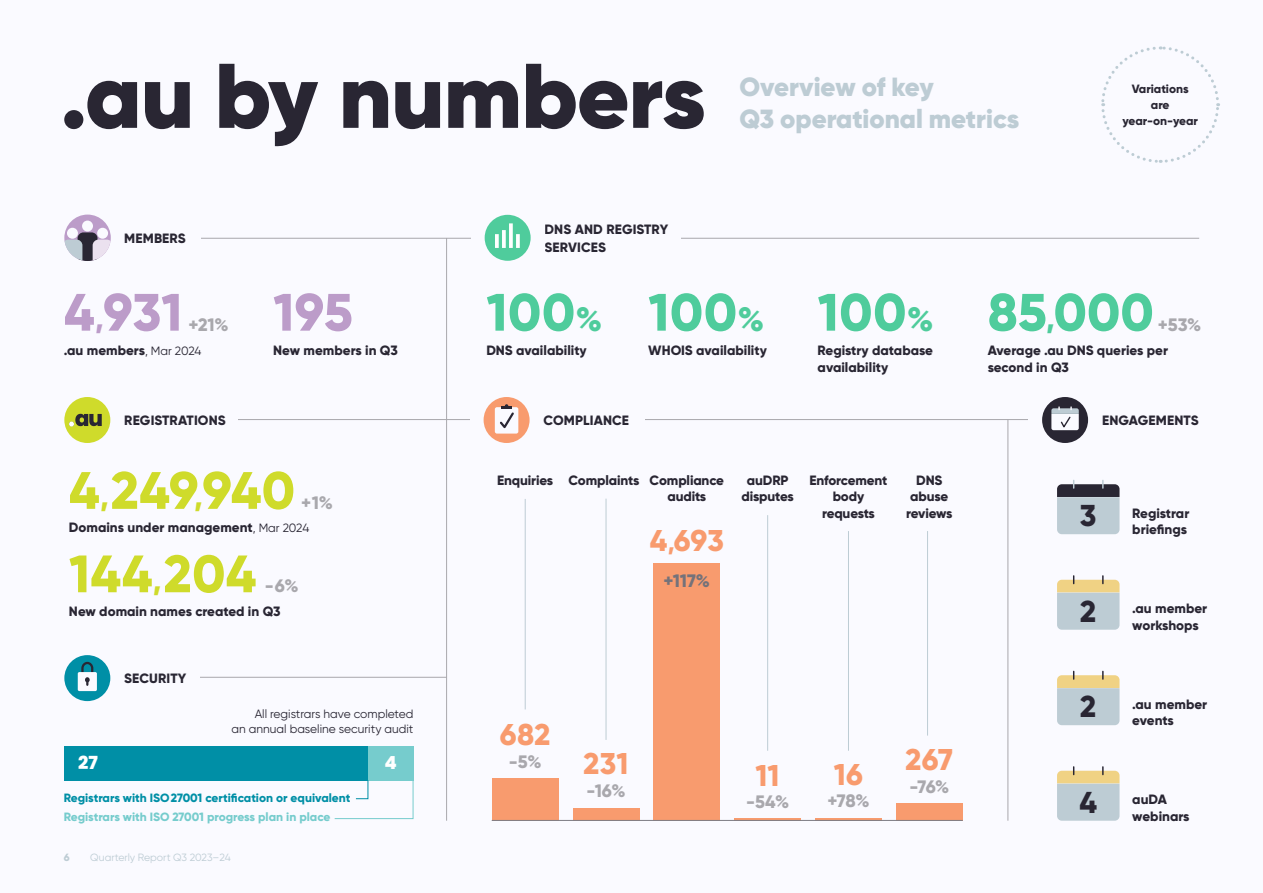
<style>
.page{position:relative;width:1263px;height:893px;background:#fafaff}
.page>*{position:absolute;margin:0;border:0;box-sizing:border-box;transform-origin:0 0}
.Title_-_Charcoal{font:900 91.5px "Gilroy";letter-spacing:-.005em;color:#292633}
.Title_-_Charcoal-2{font:800 52.5px "Gilroy";letter-spacing:.01em;color:#4fcc9c}
.Title_-_Charcoal-3{font:800 52.5px "Gilroy";letter-spacing:.005em;color:#cfdb2b}
.Title_-_Charcoal-4{font:800 52.5px "Gilroy";color:#bc9cc9}
.Title_-_Charcoal-5{font:800 30.15px "Gilroy";color:#292633}
.Title_-_Charcoal-6{font:800 30px "Gilroy";letter-spacing:.005em;color:#f89b6e}
.Pullout{font:900 26.25px/31.5px "Gilroy";color:#bdccd4}
.t1{font:800 18px "Gilroy";letter-spacing:-.005em;color:#a9a8ad}
.t2{font:800 18px "Gilroy";color:#74727a}
.t3{font:800 18px "Poppins";color:#fff}
.t4{font:800 13.5px/16.5px "Gilroy";color:#292633;text-align:center}
.t5{font:12px/15px "Gilroy";color:#292633;text-align:right}
.t6{font:800 12px "Gilroy";color:#008fa6}
.t7{font:800 12px "Gilroy";letter-spacing:-.005em;color:#76cccd}
.t8{font:800 12px/15.8px "Gilroy";color:#292633;text-align:center}
.t9{font:10.5px "Gilroy";color:#bdccd4}
.t10{font:800 10.5px "Gilroy";color:#bdccd4}
.s1{font-size:30px}
.s2{font-weight:400;font-size:12px}
.s3{font-size:33.6px}
.s4{font-size:24px}
</style>
<div class="page">
<hr style="left:86px;top:419px;width:1113px;height:1px;background:#a9a8ad">
<div style="left:124px;top:415px;width:114px;height:10px;background:#fafaff"></div>
<div style="left:50px;top:369px;width:74px;height:102px;background:#fafaff"></div>
<div style="left:64px;top:397px;width:46px;height:46px;background:#cfdb2b;border-radius:50%"></div>
<svg style="left:69px;top:414px;width:33px;height:13px"></svg>
<hr style="left:86px;top:677px;width:361px;height:1px;background:#a9a8ad">
<hr style="left:446px;top:238px;width:1px;height:583px;background:#a9a8ad">
<div style="left:124px;top:673px;width:76px;height:10px;background:#fafaff"></div>
<div style="left:50px;top:627px;width:74px;height:102px;background:#fafaff"></div>
<div style="left:64px;top:655px;width:46px;height:46px;background:#008fa6;border-radius:50%"></div>
<div style="left:78px;top:672px;width:19px;height:19px;background:#fafaff;border-radius:2px"></div>
<svg style="left:80px;top:661px;width:14px;height:25px"></svg>
<svg style="left:64px;top:746px;width:350px;height:73px"></svg>
<svg style="left:1101px;top:46px;width:119px;height:117px"></svg>
<hr style="left:86px;top:238px;width:1113px;height:1px;background:#a9a8ad">
<div style="left:470px;top:369px;width:73px;height:102px;background:#fafaff"></div>
<div style="left:543px;top:415px;width:102px;height:10px;background:#fafaff"></div>
<div style="left:484px;top:397px;width:46px;height:46px;background:#f89b6e;border-radius:50%"></div>
<div style="left:495px;top:407px;width:23px;height:27px;background:#fafaff;border-radius:2px"></div>
<svg style="left:498px;top:404px;width:18px;height:25px"></svg>
<div style="left:124px;top:233px;width:77px;height:10px;background:#fafaff"></div>
<div style="left:50px;top:187px;width:74px;height:94px;background:#fafaff"></div>
<div style="left:64px;top:215px;width:47px;height:46px;background:#bc9cc9;border-radius:50%"></div>
<div style="left:82px;top:221px;width:11px;height:11px;background:#fafaff;border-radius:50%"></div>
<div style="left:67px;top:228px;width:11px;height:11px;background:#fafaff;border-radius:50%"></div>
<div style="left:97px;top:228px;width:11px;height:11px;background:#fafaff;border-radius:50%"></div>
<svg style="left:65px;top:232px;width:46px;height:29px"></svg>
<div style="left:1102px;top:415px;width:112px;height:10px;background:#fafaff"></div>
<div style="left:1028px;top:369px;width:74px;height:102px;background:#fafaff"></div>
<div style="left:1042px;top:397px;width:46px;height:46px;background:#292633;border-radius:50%"></div>
<svg style="left:1051px;top:407px;width:28px;height:23px"></svg>
<svg style="left:1057px;top:480px;width:62px;height:54px;background:#a0a9b2"></svg>
<svg style="left:1057px;top:576px;width:62px;height:54px;background:#cccfc4"></svg>
<svg style="left:1057px;top:671px;width:62px;height:54px;background:#cccfc4"></svg>
<svg style="left:1057px;top:767px;width:62px;height:54px;background:#cccfc4"></svg>
<hr style="left:1008px;top:420px;width:1px;height:401px;background:#a9a8ad">
<div style="left:544px;top:225px;width:137px;height:27px;background:#fafaff"></div>
<div style="left:471px;top:187px;width:73px;height:102px;background:#fafaff"></div>
<div style="left:485px;top:215px;width:46px;height:46px;background:#4fcc9c;border-radius:50%"></div>
<svg style="left:495px;top:234px;width:4px;height:14px"></svg>
<svg style="left:502px;top:230px;width:4px;height:18px"></svg>
<svg style="left:509px;top:223px;width:4px;height:25px"></svg>
<svg style="left:516px;top:234px;width:4px;height:14px"></svg>
<div style="left:492px;top:778px;width:67px;height:43px;background:#f89b6e"></div>
<hr style="left:525px;top:499px;width:1px;height:210px;background:#bdccd4">
<hr style="left:606px;top:499px;width:1px;height:241px;background:#bdccd4">
<div style="left:572px;top:808px;width:67px;height:13px;background:#f89b6e"></div>
<hr style="left:734px;top:819px;width:67px;height:2px;background:#f89b6e">
<hr style="left:767px;top:515px;width:1px;height:236px;background:#bdccd4">
<hr style="left:815px;top:818px;width:67px;height:3px;background:#f89b6e">
<hr style="left:848px;top:531px;width:1px;height:220px;background:#bdccd4">
<div style="left:896px;top:804px;width:67px;height:17px;background:#f89b6e"></div>
<hr style="left:927px;top:531px;width:1px;height:205px;background:#bdccd4">
<div style="left:653px;top:563px;width:67px;height:258px;background:#f89b6e"></div>
<hr style="left:492px;top:820px;width:471px;height:1px;background:#7e7d85">
<p class="Title_-_Charcoal" style="left:61px;top:38px;width:646px">.au by numbers</p>
<p class="t4" style="left:124px;top:229px;width:63px">MEMBERS</p>
<p class="t4" style="left:545px;top:220px;width:125px;line-height:18px;text-align:left">DNS AND REGISTRY<br>SERVICES</p>
<p class="Pullout" style="left:739px;top:71px;width:281px">Overview of key<br>Q3 operational metrics</p>
<p class="t8" style="left:1122px;top:81px;width:77px">Variations are year-on-year</p>
<p class="Title_-_Charcoal-4" style="left:64px;top:279px;width:120px">4<span class="s1">,</span>931</p>
<p class="t1" style="left:189px;top:313px;width:41px">+21%</p>
<p class="t4" style="left:64px;top:342px;width:139px">.au members<span class="s2">, Mar 2024</span></p>
<p class="t4" style="left:124px;top:412px;width:103px">REGISTRATIONS</p>
<p class="Title_-_Charcoal-4" style="left:273px;top:279px;width:81px">195</p>
<p class="t4" style="left:273px;top:342px;width:126px">New members in Q3</p>
<p class="Title_-_Charcoal-3" style="left:69px;top:457px;width:227px">4<span class="s1">,</span>249<span class="s1">,</span>940</p>
<p class="t1" style="left:301px;top:491px;width:33px">+1%</p>
<p class="t4" style="left:69px;top:519px;width:242px">Domains under management<span class="s2">, Mar 2024</span></p>
<p class="Title_-_Charcoal-3" style="left:69px;top:541px;width:189px">144<span class="s1">,</span>204</p>
<p class="t1" style="left:265px;top:575px;width:35px">-6%</p>
<p class="t4" style="left:69px;top:602px;width:213px">New domain names created in Q3</p>
<p class="t4" style="left:124px;top:670px;width:64px">SECURITY</p>
<p class="t5" style="left:232px;top:706px;width:183px">All registrars have completed<br>an annual baseline security audit</p>
<p class="t3" style="left:78px;top:753px;width:21px">27</p>
<p class="t3" style="left:385px;top:753px;width:14px">4</p>
<p class="t6" style="left:64px;top:790px;width:288px">Registrars with ISO27001 certification or equivalent</p>
<p class="t7" style="left:64px;top:809px;width:268px">Registrars with ISO 27001 progress plan in place</p>
<p class="t10" style="left:64px;top:851px;width:7px">6</p>
<p class="t9" style="left:90px;top:851px;width:142px">Quarterly Report Q3 2023–24</p>
<p class="Title_-_Charcoal-2" style="left:486px;top:279px;width:117px">100<span class="s3">%</span></p>
<p class="Title_-_Charcoal-2" style="left:648px;top:279px;width:117px">100<span class="s3">%</span></p>
<p class="Title_-_Charcoal-2" style="left:818px;top:279px;width:117px">100<span class="s3">%</span></p>
<p class="Title_-_Charcoal-2" style="left:988px;top:279px;width:167px">85<span class="s1">,</span>000</p>
<p class="t1" style="left:1158px;top:313px;width:45px">+53%</p>
<p class="t4" style="left:486px;top:342px;width:102px">DNS availability</p>
<p class="t4" style="left:648px;top:342px;width:120px">WHOIS availability</p>
<p class="t4" style="left:818px;top:342px;width:117px;text-align:left">Registry database availability</p>
<p class="t4" style="left:988px;top:342px;width:182px;text-align:left">Average .au DNS queries per second in Q3</p>
<p class="t4" style="left:543px;top:412px;width:87px">COMPLIANCE</p>
<p class="t4" style="left:1102px;top:412px;width:98px">ENGAGEMENTS</p>
<p class="t4" style="left:497px;top:472px;width:58px">Enquiries</p>
<p class="t4" style="left:568px;top:472px;width:72px">Complaints</p>
<p class="t4" style="left:650px;top:472px;width:76px">Compliance audits</p>
<p class="Title_-_Charcoal-6" style="left:650px;top:522px;width:76px">4<span class="s4">,</span>693</p>
<p class="t4" style="left:741px;top:472px;width:54px">auDRP disputes</p>
<p class="t4" style="left:809px;top:472px;width:79px">Enforcement body requests</p>
<p class="t4" style="left:906px;top:472px;width:48px">DNS abuse reviews</p>
<p class="Title_-_Charcoal-5" style="left:1080px;top:497px;width:18px">3</p>
<p class="t4" style="left:1132px;top:505px;width:59px">Registrar</p>
<p class="t4" style="left:1132px;top:521px;width:56px">briefings</p>
<p class="t2" style="left:664px;top:569px;width:48px">+117%</p>
<p class="Title_-_Charcoal-5" style="left:1080px;top:592px;width:18px">2</p>
<p class="t4" style="left:1132px;top:600px;width:76px">.au member</p>
<p class="t4" style="left:1132px;top:617px;width:68px">workshops</p>
<p class="Title_-_Charcoal-6" style="left:500px;top:715px;width:52px">682</p>
<p class="t1" style="left:509px;top:750px;width:34px">-5%</p>
<p class="Title_-_Charcoal-6" style="left:583px;top:745px;width:46px">231</p>
<p class="t1" style="left:586px;top:780px;width:40px">-16%</p>
<p class="Title_-_Charcoal-6" style="left:756px;top:756px;width:26px">11</p>
<p class="t1" style="left:746px;top:791px;width:44px">-54%</p>
<p class="Title_-_Charcoal-6" style="left:834px;top:755px;width:31px">16</p>
<p class="t1" style="left:827px;top:789px;width:44px">+78%</p>
<p class="Title_-_Charcoal-6" style="left:906px;top:740px;width:49px">267</p>
<p class="t1" style="left:909px;top:775px;width:41px">-76%</p>
<p class="Title_-_Charcoal-5" style="left:1080px;top:688px;width:18px">2</p>
<p class="Title_-_Charcoal-5" style="left:1079px;top:783px;width:19px">4</p>
<p class="t4" style="left:1132px;top:696px;width:76px">.au member</p>
<p class="t4" style="left:1132px;top:712px;width:43px">events</p>
<p class="t4" style="left:1132px;top:791px;width:36px">auDA</p>
<p class="t4" style="left:1132px;top:808px;width:59px">webinars</p>
</div>
